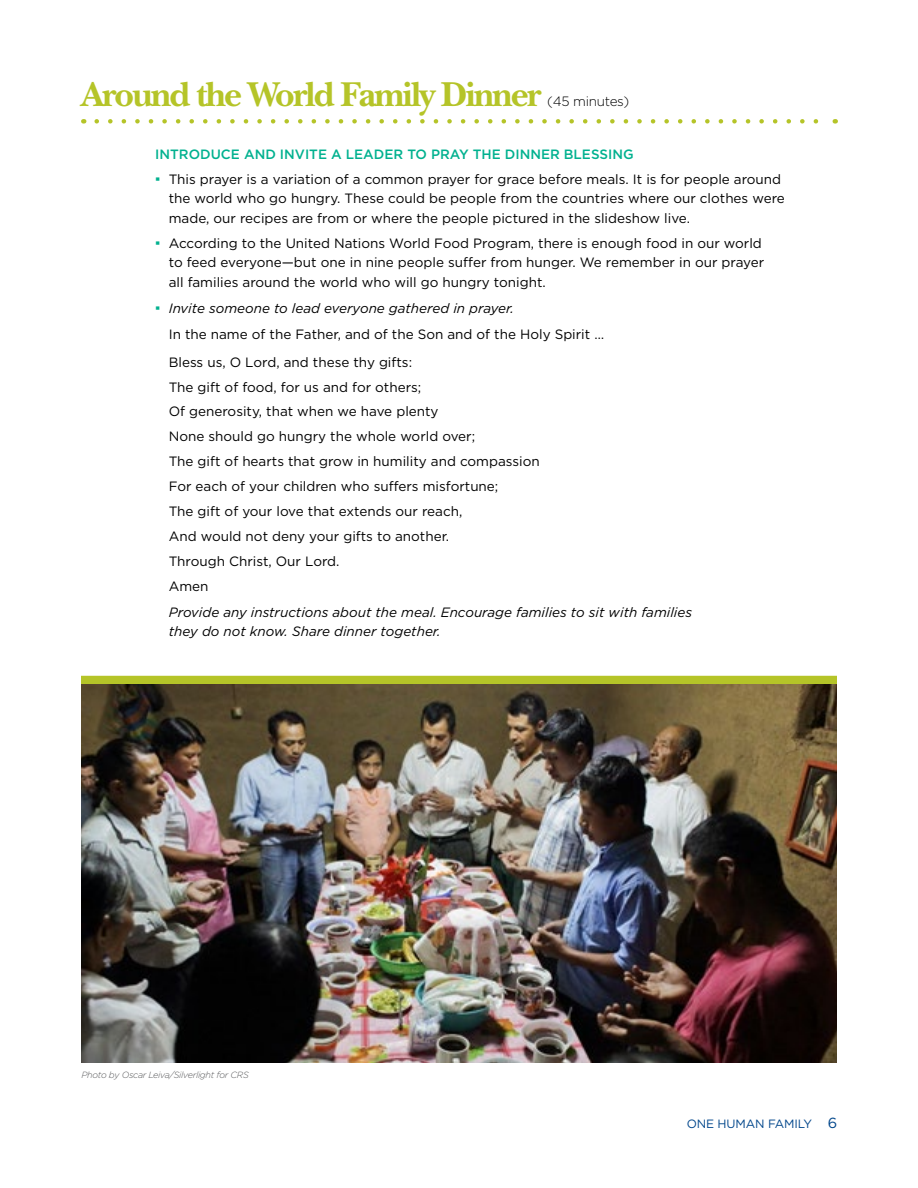
<style>
.page{position:relative;width:918px;height:1188px;background:#fff}
.page>*{position:absolute;margin:0;border:0;box-sizing:border-box;transform-origin:0 0}
.t1{font:700 36px "New Baskerville Std";letter-spacing:-.05em;color:#b5c428}
.t2{font:13.5px/24.9px "Gotham";color:#000}
.t3{font:italic 13.5px/19.5px "Gotham";color:#000}
.t4{font:500 13.5px "Gotham";color:#00b18f}
.t5{font:300 13.5px "Gotham";letter-spacing:-.02em;color:#000}
.t6{font:12px "Gotham";letter-spacing:-.01em;color:#00468b}
.t7{font:italic 300 9px "Gotham";letter-spacing:-.03em;color:#58595b}
.s1{font-family:"Times New Roman";font-size:15px;color:#00b18f}
.s2{font-style:italic}
.s3{font-size:14.7px}
</style>
<div class="page">
<svg style="left:97px;top:119px;width:722px;height:5px"></svg>
<div style="left:81px;top:676px;width:756px;height:9px;background:#b5c428"></div>
<img style="left:81px;top:685px;width:756px;height:377px">
<h1 class="t1" style="left:81px;top:73px;width:462px">Around the World Family Dinner</h1>
<p class="t5" style="left:547px;top:92px;width:84px">(45 minutes)</p>
<p class="t4" style="left:155px;top:145px;width:480px">INTRODUCE AND INVITE A LEADER TO PRAY THE DINNER BLESSING</p>
<p class="t2" style="left:169px;top:169px;width:618px;line-height:19.5px;text-indent:-13px"><span class="s1">▪</span> This prayer is a variation of a common prayer for grace before meals. It is for people around the world who go hungry. These could be people from the countries where our clothes were made, our recipes are from or where the people pictured in the slideshow live.</p>
<p class="t2" style="left:169px;top:233px;width:597px;line-height:19.5px;text-indent:-13px"><span class="s1">▪</span> According to the United Nations World Food Program, there is enough food in our world to feed everyone—but one in nine people suffer from hunger. We remember in our prayer all families around the world who will go hungry tonight.</p>
<p class="t2" style="left:169px;top:295px;width:437px;line-height:26.2px;text-indent:-13px"><span class="s1">▪</span> <span class="s2">Invite someone to lead everyone gathered in prayer.<br></span>In the name of the Father, and of the Son and of the Holy Spirit …</p>
<p class="t2" style="left:169px;top:349px;width:373px">Bless us, O Lord, and these thy gifts:<br>The gift of food, for us and for others;<br>Of generosity, that when we have plenty<br>None should go hungry the whole world over;<br>The gift of hearts that grow in humility and compassion For each of your children who suffers misfortune;<br>The gift of your love that extends our reach,<br>And would not deny your gifts to another.<br>Through Christ, Our Lord.<br>Amen</p>
<p class="t3" style="left:169px;top:602px;width:525px">Provide any instructions about the meal. Encourage families to sit with families they do not know. Share dinner together.</p>
<p class="t7" style="left:82px;top:1069px;width:169px">Photo by Oscar Leiva/Silverlight for CRS</p>
<p class="t6" style="left:687px;top:1116px;width:152px">ONE HUMAN FAMILY <span class="s3">6</span></p>
</div>
